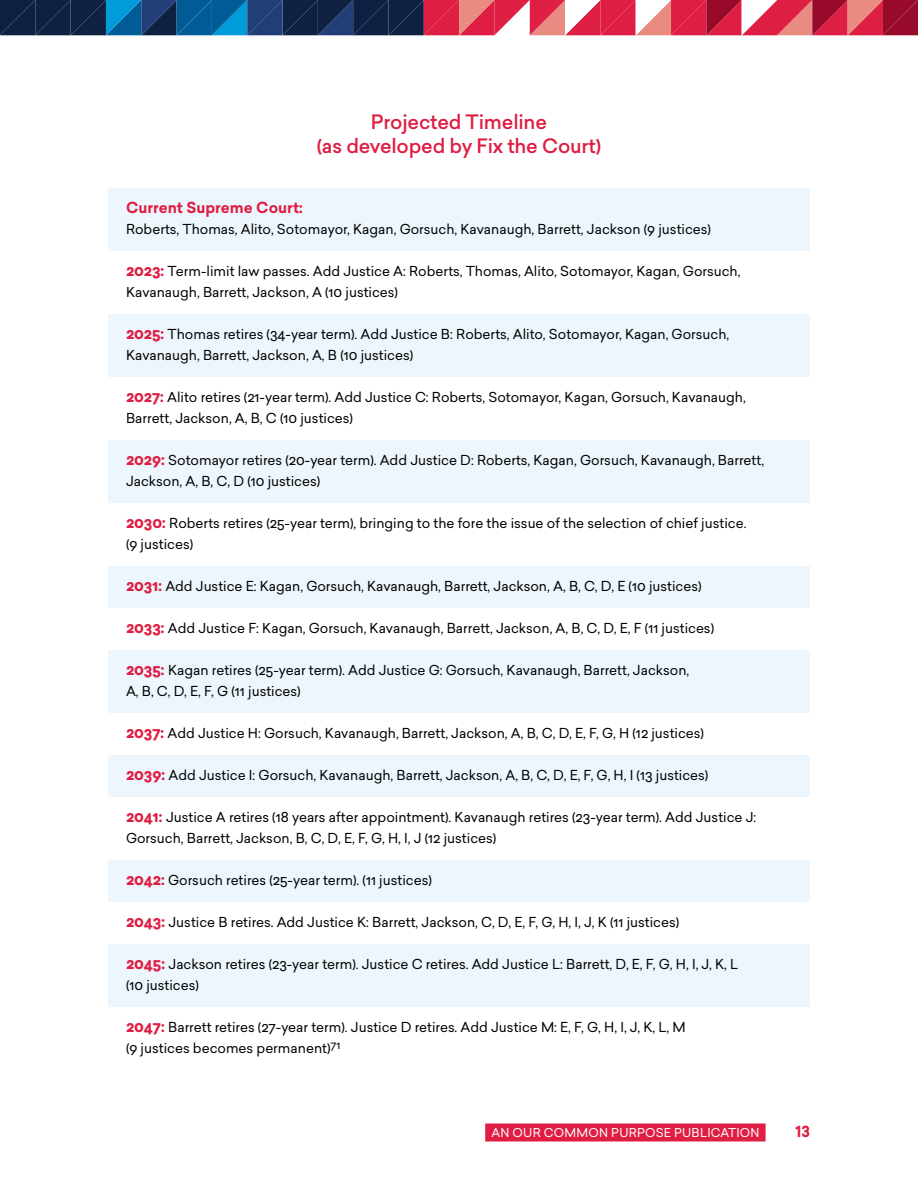
<style>
.page{position:relative;width:918px;height:1188px;background:#fff}
.page>*{position:absolute;margin:0;border:0;box-sizing:border-box;transform-origin:0 0}
.Figure_Head{font:500 19.5px/24px "Sailec";letter-spacing:-.01em;color:#de1e42;text-align:center}
.Table_Text_-_Background{font:700 15px "Sailec";color:#de1e42}
.Table_Text_-_No_Background{font:13.5px/21px "Sailec";color:#000}
.Table_Text_-_Background-2{font:13.5px/21px "Sailec";color:#000}
.t1{font:12px "Sailec";letter-spacing:.02em;color:#fff}
.s1{font-weight:700;font-size:15px;color:#de1e42}
</style>
<div class="page">
<svg style="left:0;top:1px;width:918px;height:34px"></svg>
<hr style="left:0;top:0;width:106px;height:1px;background:#0e2143">
<hr style="left:106px;top:0;width:35px;height:1px;background:#009cda">
<hr style="left:141px;top:0;width:36px;height:1px;background:#213e79">
<hr style="left:177px;top:0;width:70px;height:1px;background:#005b97">
<hr style="left:247px;top:0;width:36px;height:1px;background:#213e79">
<hr style="left:283px;top:0;width:141px;height:1px;background:#0e2143">
<hr style="left:424px;top:0;width:35px;height:1px;background:#de1e42">
<hr style="left:459px;top:0;width:35px;height:1px;background:#e98b81">
<hr style="left:494px;top:0;width:71px;height:1px;background:#de1e42">
<hr style="left:600px;top:0;width:36px;height:1px;background:#de1e42">
<hr style="left:671px;top:0;width:35px;height:1px;background:#de1e42">
<hr style="left:706px;top:0;width:36px;height:1px;background:#980a29">
<hr style="left:777px;top:0;width:35px;height:1px;background:#de1e42">
<hr style="left:812px;top:0;width:36px;height:1px;background:#980a29">
<hr style="left:848px;top:0;width:35px;height:1px;background:#e98b81">
<hr style="left:883px;top:0;width:35px;height:1px;background:#980a29">
<div style="left:108px;top:188px;width:702px;height:63px;background:#edf6fc"></div>
<div style="left:108px;top:314px;width:702px;height:63px;background:#edf6fc"></div>
<div style="left:108px;top:440px;width:702px;height:63px;background:#edf6fc"></div>
<div style="left:108px;top:566px;width:702px;height:42px;background:#edf6fc"></div>
<div style="left:108px;top:650px;width:702px;height:63px;background:#edf6fc"></div>
<div style="left:108px;top:755px;width:702px;height:42px;background:#edf6fc"></div>
<div style="left:108px;top:860px;width:702px;height:42px;background:#edf6fc"></div>
<div style="left:108px;top:944px;width:702px;height:63px;background:#edf6fc"></div>
<div style="left:485px;top:1124px;width:281px;height:18px;background:#de1e42"></div>
<h3 class="Figure_Head" style="left:317px;top:110px;width:286px">Projected Timeline<br>(as developed by Fix the Court)</h3>
<p class="Table_Text_-_Background" style="left:126px;top:197px;width:178px">Current Supreme Court:</p>
<p class="Table_Text_-_Background-2" style="left:126px;top:218px;width:586px">Roberts, Thomas, Alito, Sotomayor, Kagan, Gorsuch, Kavanaugh, Barrett, Jackson (9 justices)</p>
<p class="Table_Text_-_No_Background" style="left:126px;top:260px;width:616px"><span class="s1">2023:</span> Term-limit law passes. Add Justice A: Roberts, Thomas, Alito, Sotomayor, Kagan, Gorsuch,<br>Kavanaugh, Barrett, Jackson, A (10 justices)</p>
<p class="Table_Text_-_Background-2" style="left:126px;top:323px;width:605px"><span class="s1">2025:</span> Thomas retires (34-year term). Add Justice B: Roberts, Alito, Sotomayor, Kagan, Gorsuch,<br>Kavanaugh, Barrett, Jackson, A, B (10 justices)</p>
<p class="Table_Text_-_No_Background" style="left:126px;top:386px;width:621px"><span class="s1">2027:</span> Alito retires (21-year term). Add Justice C: Roberts, Sotomayor, Kagan, Gorsuch, Kavanaugh,<br>Barrett, Jackson, A, B, C (10 justices)</p>
<p class="Table_Text_-_Background-2" style="left:126px;top:449px;width:640px"><span class="s1">2029:</span> Sotomayor retires (20-year term). Add Justice D: Roberts, Kagan, Gorsuch, Kavanaugh, Barrett,<br>Jackson, A, B, C, D (10 justices)</p>
<p class="Table_Text_-_No_Background" style="left:126px;top:512px;width:622px"><span class="s1">2030:</span> Roberts retires (25-year term), bringing to the fore the issue of the selection of chief justice. (9 justices)</p>
<p class="Table_Text_-_Background-2" style="left:126px;top:575px;width:577px"><span class="s1">2031:</span> Add Justice E: Kagan, Gorsuch, Kavanaugh, Barrett, Jackson, A, B, C, D, E (10 justices)</p>
<p class="Table_Text_-_No_Background" style="left:126px;top:617px;width:590px"><span class="s1">2033:</span> Add Justice F: Kagan, Gorsuch, Kavanaugh, Barrett, Jackson, A, B, C, D, E, F (11 justices)</p>
<p class="Table_Text_-_Background-2" style="left:126px;top:659px;width:565px"><span class="s1">2035:</span> Kagan retires (25-year term). Add Justice G: Gorsuch, Kavanaugh, Barrett, Jackson,<br>A, B, C, D, E, F, G (11 justices)</p>
<p class="Table_Text_-_No_Background" style="left:126px;top:722px;width:579px"><span class="s1">2037:</span> Add Justice H: Gorsuch, Kavanaugh, Barrett, Jackson, A, B, C, D, E, F, G, H (12 justices)</p>
<p class="Table_Text_-_Background-2" style="left:126px;top:764px;width:584px"><span class="s1">2039:</span> Add Justice I: Gorsuch, Kavanaugh, Barrett, Jackson, A, B, C, D, E, F, G, H, I (13 justices)</p>
<p class="Table_Text_-_No_Background" style="left:126px;top:806px;width:632px"><span class="s1">2041:</span> Justice A retires (18 years after appointment). Kavanaugh retires (23-year term). Add Justice J:<br>Gorsuch, Barrett, Jackson, B, C, D, E, F, G, H, I, J (12 justices)</p>
<p class="Table_Text_-_Background-2" style="left:126px;top:869px;width:307px"><span class="s1">2042:</span> Gorsuch retires (25-year term). (11 justices)</p>
<p class="Table_Text_-_No_Background" style="left:126px;top:911px;width:555px"><span class="s1">2043:</span> Justice B retires. Add Justice K: Barrett, Jackson, C, D, E, F, G, H , I, J, K (11 justices)</p>
<p class="Table_Text_-_Background-2" style="left:126px;top:953px;width:614px"><span class="s1">2045:</span> Jackson retires (23-year term). Justice C retires. Add Justice L: Barrett, D, E, F, G, H , I, J, K, L (10 justices)</p>
<p class="Table_Text_-_No_Background" style="left:126px;top:1016px;width:561px"><span class="s1">2047:</span> Barrett retires (27-year term). Justice D retires. Add Justice M: E, F, G, H , I, J, K, L, M (9 justices becomes permanent)<sup>71</sup></p>
<p class="t1" style="left:491px;top:1124px;width:270px">AN OUR COMMON PURPOSE PUBLICATION</p>
<p class="Table_Text_-_Background" style="left:796px;top:1121px;width:16px">13</p>
</div>
